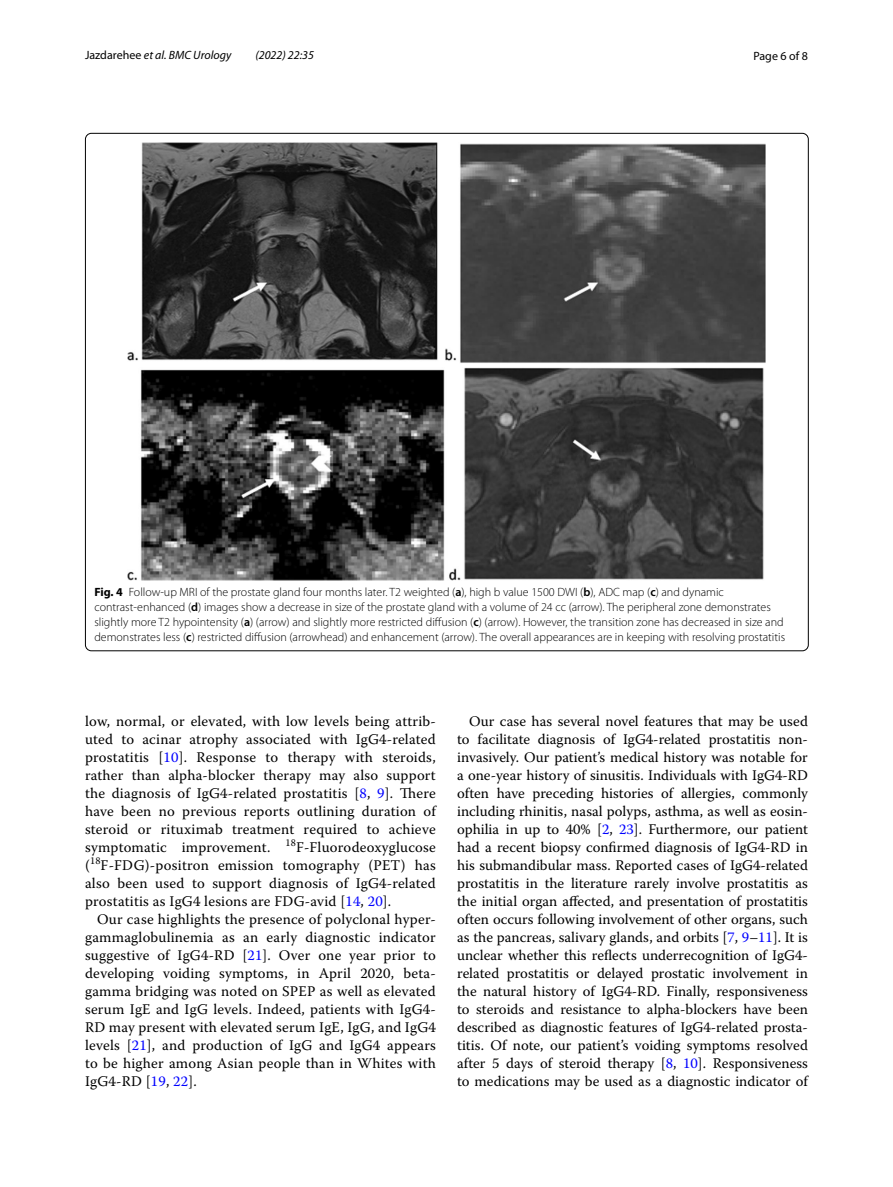
<style>
.page{position:relative;width:893px;height:1187px;background:#fff}
.page>*{position:absolute;margin:0;border:0;box-sizing:border-box;transform-origin:0 0}
.t1{font:14.7px/18px "Warnock Pro";letter-spacing:.015em;color:#000;text-align:justify}
.t2{font:300 12px/15px "Myriad Pro";color:#000}
.t3{font:italic 12px "Myriad Pro";color:#000}
.t4{font:12px "Myriad Pro";color:#000}
.s1{font-style:normal}
.s2{font-weight:700}
.s3{font-weight:600}
.s4{color:#00f}
</style>
<div class="page">
<img style="left:128px;top:142px;width:638px;height:438px">
<p class="t3" style="left:85px;top:48px;width:148px"><span class="s1">Jazdarehee</span> et al. BMC Urology</p>
<p class="t3" style="left:255px;top:48px;width:60px">(2022) 22:35</p>
<p class="t4" style="left:753px;top:48px;width:56px">Page 6 of 8</p>
<p class="t2" style="left:94px;top:584px;width:692px"><span class="s2">Fig. 4</span> Follow-up MRI of the prostate gland four months later. T2 weighted (<span class="s3">a</span>), high b value 1500 DWI (<span class="s3">b</span>), ADC map (<span class="s3">c</span>) and dynamic contrast-enhanced (<span class="s3">d</span>) images show a decrease in size of the prostate gland with a volume of 24 cc (arrow). The peripheral zone demonstrates slightly more T2 hypointensity (<span class="s3">a</span>) (arrow) and slightly more restricted diffusion (<span class="s3">c</span>) (arrow). However, the transition zone has decreased in size and demonstrates less (<span class="s3">c</span>) restricted diffusion (arrowhead) and enhancement (arrow). The overall appearances are in keeping with resolving prostatitis</p>
<p class="t1" style="left:85px;top:712px;width:352px">low, normal, or elevated, with low levels being attrib&shy;uted to acinar atrophy associated with IgG4-related prostatitis [<span class="s4">10</span>]. Response to therapy with steroids, rather than alpha-blocker therapy may also support the diagnosis of IgG4-related prostatitis [<span class="s4">8</span>, <span class="s4">9</span>]. There have been no previous reports outlining duration of steroid or rituximab treatment required to achieve symptomatic improvement. <sup>18</sup>F-Fluorodeoxyglucose (<sup>18</sup>F-FDG)-positron emission tomography (PET) has also been used to support diagnosis of IgG4-related prostatitis as IgG4 lesions are FDG-avid [<span class="s4">14</span>, <span class="s4">20</span>].</p>
<p class="t1" style="left:85px;top:910px;width:352px;text-indent:12px">Our case highlights the presence of polyclonal hyper&shy;gammaglobulinemia as an early diagnostic indicator suggestive of IgG4-RD [<span class="s4">21</span>]. Over one year prior to developing voiding symptoms, in April 2020, beta&shy;gamma bridging was noted on SPEP as well as elevated serum IgE and IgG levels. Indeed, patients with IgG4- RD may present with elevated serum IgE, IgG, and IgG4 levels [<span class="s4">21</span>], and production of IgG and IgG4 appears to be higher among Asian people than in Whites with IgG4-RD [<span class="s4">19</span>, <span class="s4">22</span>].</p>
<p class="t1" style="left:457px;top:712px;width:352px;text-indent:12px">Our case has several novel features that may be used to facilitate diagnosis of IgG4-related prostatitis non&shy;invasively. Our patient’s medical history was notable for a one-year history of sinusitis. Individuals with IgG4-RD often have preceding histories of allergies, commonly including rhinitis, nasal polyps, asthma, as well as eosin&shy;ophilia in up to 40% [<span class="s4">2</span>, <span class="s4">23</span>]. Furthermore, our patient had a recent biopsy confirmed diagnosis of IgG4-RD in his submandibular mass. Reported cases of IgG4-related prostatitis in the literature rarely involve prostatitis as the initial organ affected, and presentation of prostatitis often occurs following involvement of other organs, such as the pancreas, salivary glands, and orbits [<span class="s4">7</span>, <span class="s4">9</span>–<span class="s4">11</span>]. It is unclear whether this reflects underrecognition of IgG4- related prostatitis or delayed prostatic involvement in the natural history of IgG4-RD. Finally, responsiveness to steroids and resistance to alpha-blockers have been described as diagnostic features of IgG4-related prosta&shy;titis. Of note, our patient’s voiding symptoms resolved after 5 days of steroid therapy [<span class="s4">8</span>, <span class="s4">10</span>]. Responsiveness to medications may be used as a diagnostic indicator of</p>
</div>
